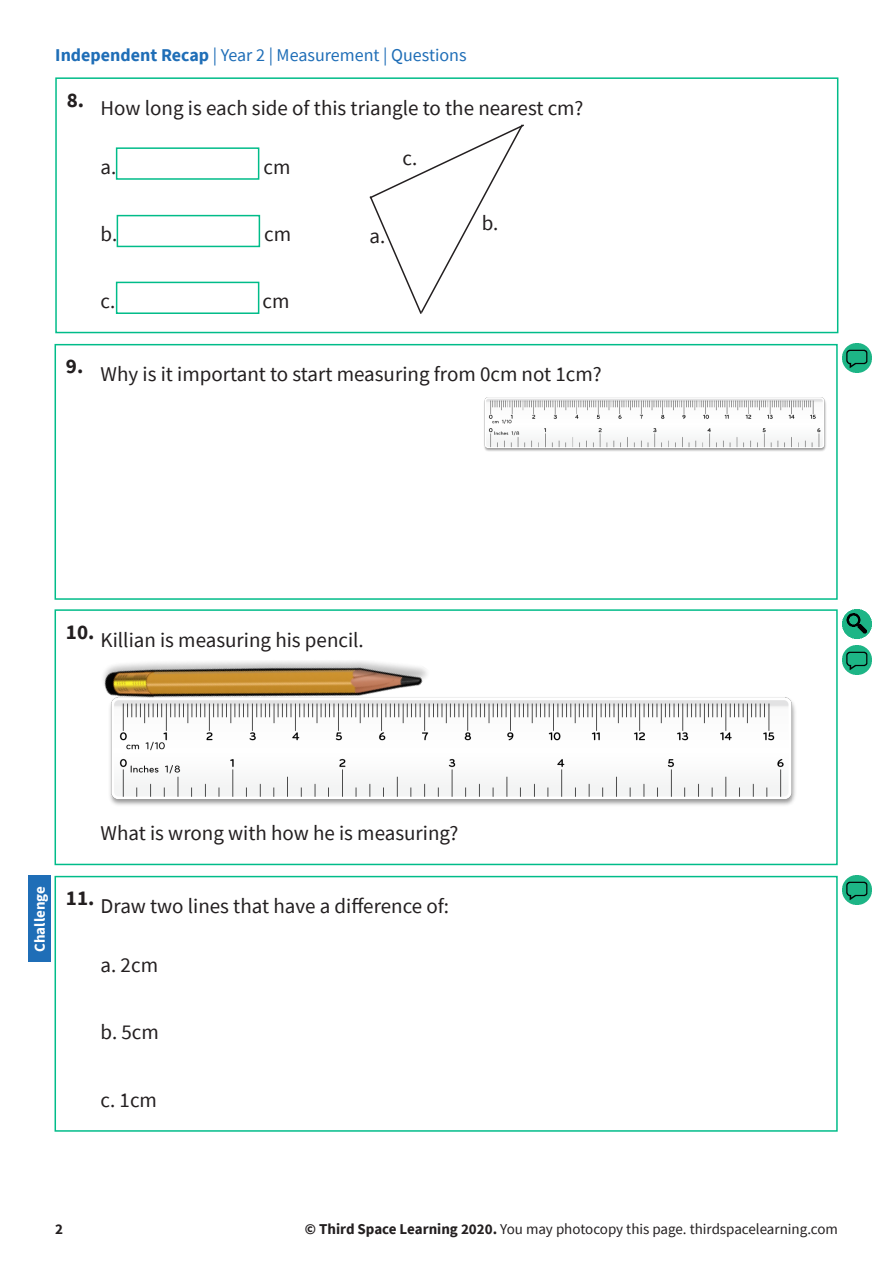
<style>
.page{position:relative;width:893px;height:1263px;background:#fff}
.page>*{position:absolute;margin:0;border:0;box-sizing:border-box;transform-origin:0 0}
.t1{font:21px "Source Sans Pro";color:#231f20}
.t2{font:700 21px "Source Sans Pro";color:#231f20}
.t3{font:18px "Source Sans Pro";color:#1f6eb7}
.t4{font:15px "Source Sans Pro";color:#231f20}
.t5{font:700 15px "Source Sans Pro";color:#fff}
.t6{font:700 15px "Source Sans Pro";color:#231f20}
.s1{font-weight:700}
</style>
<div class="page">
<div style="left:28px;top:876px;width:23px;height:86px;background:#1f6eb7"></div>
<div style="left:55px;top:77px;width:783px;height:256px;border:2px solid #00bc89"></div>
<div style="left:55px;top:344px;width:783px;height:256px;border:2px solid #00bc89"></div>
<div style="left:55px;top:609px;width:783px;height:256px;border:2px solid #00bc89"></div>
<div style="left:55px;top:876px;width:783px;height:256px;border:2px solid #00bc89"></div>
<img style="left:843px;top:609px;width:29px;height:29px">
<img style="left:843px;top:645px;width:29px;height:29px">
<img style="left:843px;top:875px;width:29px;height:29px">
<img style="left:843px;top:344px;width:29px;height:29px">
<svg style="left:369px;top:124px;width:155px;height:190px"></svg>
<div style="left:116px;top:147px;width:143px;height:33px;border:2px solid #00bc89"></div>
<div style="left:117px;top:215px;width:143px;height:32px;border:2px solid #00bc89"></div>
<div style="left:116px;top:282px;width:143px;height:32px;border:2px solid #00bc89"></div>
<img style="left:484px;top:397px;width:342px;height:54px">
<img style="left:433px;top:697px;width:363px;height:108px">
<img style="left:103px;top:661px;width:330px;height:144px">
<p class="t3" style="left:55px;top:44px;width:413px"><span class="s1">Independent Recap</span> | Year 2 | Measurement | Questions</p>
<h2 class="t2" style="left:67px;top:86px;width:19px">8.</h2>
<h2 class="t1" style="left:101px;top:94px;width:484px">How long is each side of this triangle to the nearest cm?</h2>
<h2 class="t1" style="left:101px;top:153px;width:17px">a.</h2>
<h2 class="t1" style="left:263px;top:153px;width:28px">cm</h2>
<h2 class="t1" style="left:101px;top:221px;width:18px">b.</h2>
<h2 class="t1" style="left:264px;top:221px;width:28px">cm</h2>
<h2 class="t1" style="left:403px;top:144px;width:16px">c.</h2>
<h2 class="t1" style="left:369px;top:223px;width:17px">a.</h2>
<h2 class="t1" style="left:482px;top:210px;width:18px">b.</h2>
<h2 class="t1" style="left:101px;top:288px;width:16px">c.</h2>
<h2 class="t1" style="left:262px;top:288px;width:28px">cm</h2>
<h2 class="t2" style="left:66px;top:352px;width:19px">9.</h2>
<h2 class="t1" style="left:101px;top:361px;width:502px">Why is it important to start measuring from 0cm not 1cm?</h2>
<h2 class="t2" style="left:66px;top:617px;width:30px">10.</h2>
<h2 class="t1" style="left:101px;top:626px;width:265px">Killian is measuring his pencil.</h2>
<h2 class="t5" style="left:30px;top:952px;width:67px;rotate:-90deg">Challenge</h2>
<h2 class="t1" style="left:101px;top:820px;width:359px">What is wrong with how he is measuring?</h2>
<h2 class="t2" style="left:66px;top:884px;width:30px">11.</h2>
<h2 class="t1" style="left:101px;top:893px;width:350px">Draw two lines that have a difference of:</h2>
<h2 class="t1" style="left:101px;top:952px;width:59px">a. 2cm</h2>
<h2 class="t1" style="left:101px;top:1019px;width:60px">b. 5cm</h2>
<h2 class="t1" style="left:101px;top:1086px;width:58px">c. 1cm</h2>
<p class="t6" style="left:55px;top:1219px;width:9px">2</p>
<p class="t4" style="left:305px;top:1219px;width:535px"><span class="s1">© Third Space Learning 2020.</span> You may photocopy this page. thirdspacelearning.com</p>
</div>
